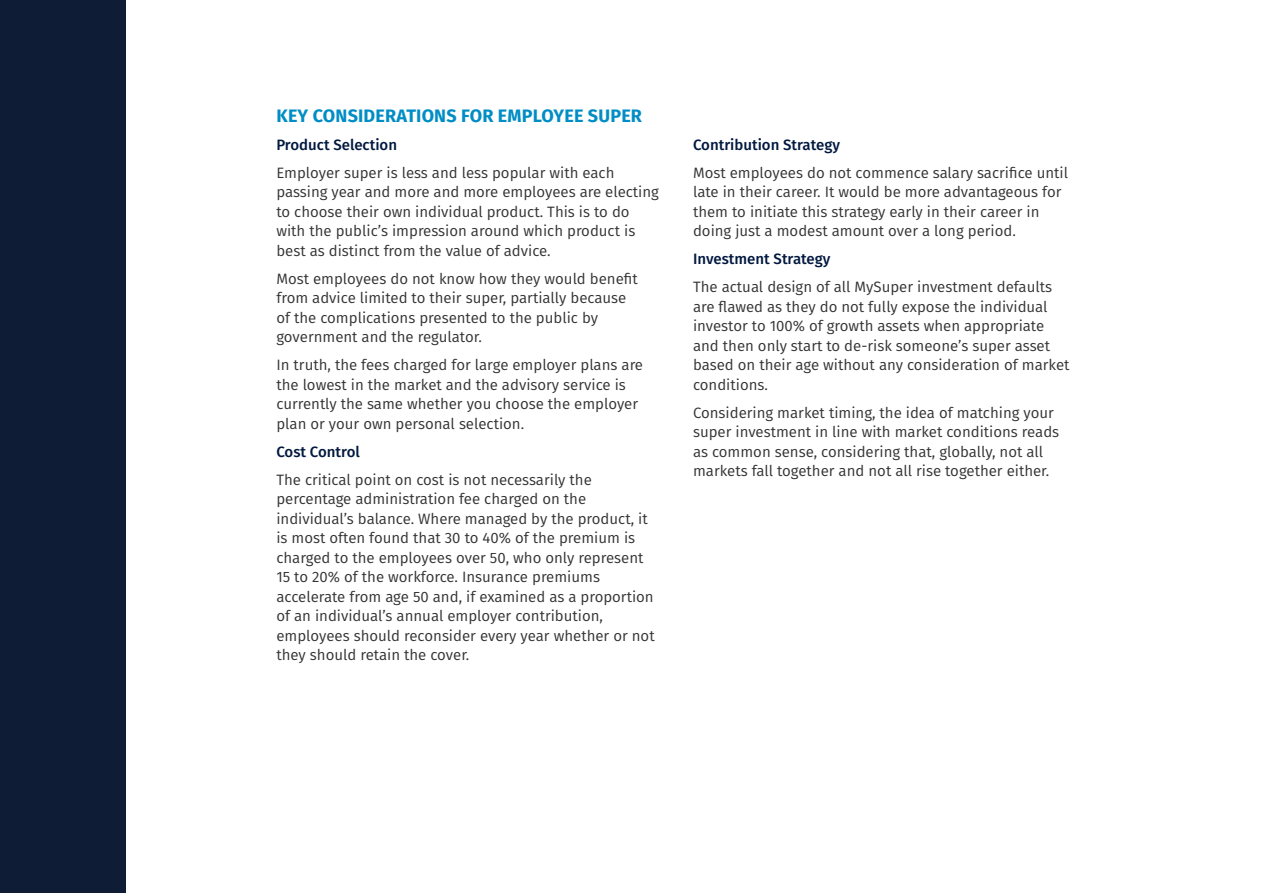
<style>
.page{position:relative;width:1263px;height:893px;background:#fff}
.page>*{position:absolute;margin:0;border:0;box-sizing:border-box;transform-origin:0 0}
.t1{font:700 18px "Fira Sans";letter-spacing:.01em;color:#008dc5}
.t2{font:15px/19.5px "Fira Sans";color:#333}
.t3{font:500 15px "Fira Sans";color:#00183f}
</style>
<div class="page">
<div style="left:0;top:0;width:125px;height:893px;background:#0f1c36"></div>
<p class="t1" style="left:276px;top:100px;width:367px">KEY CONSIDERATIONS FOR EMPLOYEE SUPER</p>
<p class="t3" style="left:276px;top:132px;width:122px">Product Selection</p>
<p class="t2" style="left:276px;top:162px;width:384px">Employer super is less and less popular with each passing year and more and more employees are electing to choose their own individual product. This is to do with the public’s impression around which product is best as distinct from the value of advice.</p>
<p class="t2" style="left:276px;top:268px;width:363px">Most employees do not know how they would benefit from advice limited to their super, partially because of the complications presented to the public by government and the regulator.</p>
<p class="t2" style="left:276px;top:355px;width:368px">In truth, the fees charged for large employer plans are the lowest in the market and the advisory service is currently the same whether you choose the employer plan or your own personal selection.</p>
<p class="t3" style="left:276px;top:439px;width:85px">Cost Control</p>
<p class="t2" style="left:276px;top:469px;width:380px">The critical point on cost is not necessarily the percentage administration fee charged on the individual’s balance. Where managed by the product, it is most often found that 30 to 40% of the premium is charged to the employees over 50, who only represent 15 to 20% of the workforce. Insurance premiums accelerate from age 50 and, if examined as a proportion of an individual’s annual employer contribution, employees should reconsider every year whether or not they should retain the cover.</p>
<p class="t3" style="left:693px;top:132px;width:148px">Contribution Strategy</p>
<p class="t2" style="left:693px;top:162px;width:377px">Most employees do not commence salary sacrifice until late in their career. It would be more advantageous for them to initiate this strategy early in their career in doing just a modest amount over a long period.</p>
<p class="t3" style="left:693px;top:247px;width:139px">Investment Strategy</p>
<p class="t2" style="left:693px;top:277px;width:378px">The actual design of all MySuper investment defaults are flawed as they do not fully expose the individual investor to 100% of growth assets when appropriate and then only start to de-risk someone’s super asset based on their age without any consideration of market conditions.</p>
<p class="t2" style="left:693px;top:402px;width:368px">Considering market timing, the idea of matching your super investment in line with market conditions reads as common sense, considering that, globally, not all markets fall together and not all rise together either.</p>
</div>
